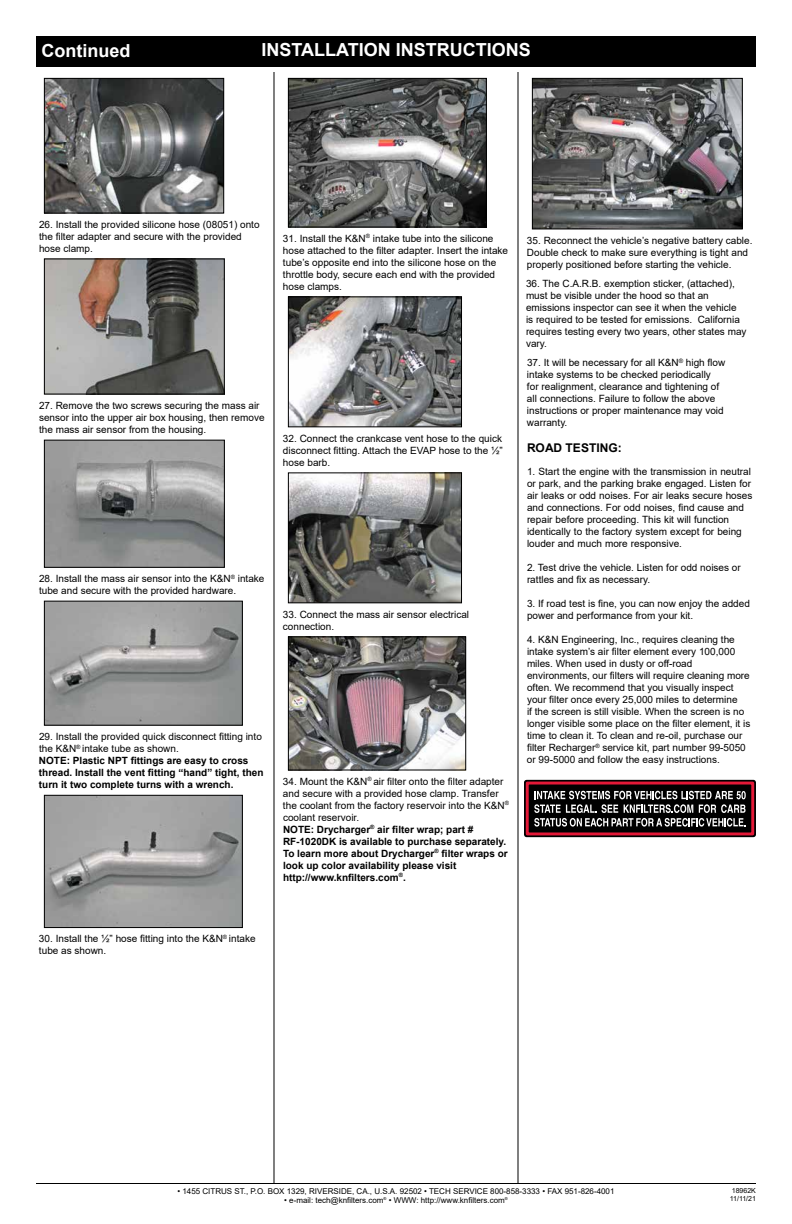
<style>
.page{position:relative;width:792px;height:1224px;background:#fff}
.page>*{position:absolute;margin:0;border:0;box-sizing:border-box;transform-origin:0 0}
.t1{font:700 18px "Arial";color:#fff}
.t2{font:700 12px "Arial";color:#000}
.t3{font:10px/12px "Arial";color:#000}
.t4{font:700 10px/12px "Arial";color:#000}
.t5{font:8px "Arial";color:#000}
.t6{font:7px/8.4px "Arial";color:#000}
.s1{font-weight:400}
</style>
<div class="page">
<div style="left:36px;top:36px;width:720px;height:31px;background:#000"></div>
<hr style="left:36px;top:1183px;width:720px;height:1px;background:#000">
<hr style="left:274px;top:72px;width:1px;height:1111px;background:#000">
<hr style="left:518px;top:72px;width:1px;height:1111px;background:#000">
<img style="left:46px;top:442px;width:177px;height:124px">
<div style="left:44px;top:440px;width:181px;height:128px;border:1px solid #000"></div>
<img style="left:46px;top:603px;width:195px;height:121px">
<div style="left:44px;top:601px;width:199px;height:125px;border:1px solid #000"></div>
<img style="left:46px;top:797px;width:195px;height:129px">
<div style="left:44px;top:795px;width:199px;height:133px;border:1px solid #000"></div>
<img style="left:290px;top:80px;width:195px;height:145px">
<div style="left:288px;top:78px;width:199px;height:149px;border:1px solid #000"></div>
<img style="left:290px;top:298px;width:170px;height:127px">
<div style="left:288px;top:296px;width:174px;height:131px;border:1px solid #000"></div>
<img style="left:290px;top:474px;width:170px;height:127px">
<div style="left:288px;top:472px;width:174px;height:131px;border:1px solid #000"></div>
<img style="left:290px;top:638px;width:174px;height:130px">
<div style="left:288px;top:636px;width:178px;height:134px;border:1px solid #000"></div>
<img style="left:534px;top:80px;width:207px;height:147px">
<div style="left:532px;top:78px;width:211px;height:151px;border:1px solid #000"></div>
<img style="left:46px;top:261px;width:177px;height:131px">
<div style="left:44px;top:259px;width:181px;height:135px;border:1px solid #000"></div>
<img style="left:46px;top:80px;width:176px;height:131px">
<div style="left:44px;top:78px;width:180px;height:135px;border:1px solid #000"></div>
<div style="left:526px;top:782px;width:228px;height:53px;background:#000"></div>
<div style="left:524px;top:780px;width:232px;height:57px;border:5px solid #000"></div>
<div style="left:526px;top:782px;width:228px;height:53px;border:3px solid #e31837"></div>
<svg style="left:534px;top:791px;width:212px;height:36px"></svg>
<h1 class="t1" style="left:42px;top:38px;width:90px">Continued</h1>
<h1 class="t1" style="left:261px;top:37px;width:271px">INSTALLATION INSTRUCTIONS</h1>
<p class="t3" style="left:39px;top:218px;width:222px">26. Install the provided silicone hose (08051) onto the filter adapter and secure with the provided hose clamp.</p>
<p class="t3" style="left:39px;top:399px;width:227px">27. Remove the two screws securing the mass air sensor into the upper air box housing, then remove the mass air sensor from the housing.</p>
<p class="t3" style="left:39px;top:572px;width:227px">28. Install the mass air sensor into the K&amp;N<sup>®</sup> intake tube and secure with the provided hardware.</p>
<p class="t4" style="left:39px;top:730px;width:226px"><span class="s1">29. Install the provided quick disconnect fitting into the K&amp;N</span><sup>®</sup> <span class="s1">intake tube as shown.<br></span>NOTE: Plastic NPT fittings are easy to cross thread. Install the vent fitting “hand” tight, then turn it two complete turns with a wrench.</p>
<p class="t3" style="left:283px;top:232px;width:227px">31. Install the K&amp;N<sup>®</sup> intake tube into the silicone hose attached to the filter adapter. Insert the intake tube’s opposite end into the silicone hose on the throttle body, secure each end with the provided hose clamps.</p>
<p class="t3" style="left:283px;top:432px;width:221px;text-align:justify">32. Connect the crankcase vent hose to the quick disconnect fitting. Attach the EVAP hose to the ½” hose barb.</p>
<p class="t3" style="left:283px;top:608px;width:188px">33. Connect the mass air sensor electrical connection.</p>
<p class="t4" style="left:283px;top:775px;width:228px"><span class="s1">34. Mount the K&amp;N</span><sup>®</sup> <span class="s1">air filter onto the filter adapter and secure with a provided hose clamp. Transfer the coolant from the factory reservoir into the K&amp;N</span><sup>® </sup><span class="s1">coolant reservoir.<br></span>NOTE: Drycharger<sup>®</sup> air filter wrap; part # RF-1020DK is available to purchase separately.<br>To learn more about Drycharger<sup>®</sup> filter wraps or look up color availability please visit http://www.knfilters.com<sup>®</sup>.</p>
<p class="t3" style="left:527px;top:234px;width:227px">35. Reconnect the vehicle’s negative battery cable.<br>Double check to make sure everything is tight and properly positioned before starting the vehicle.</p>
<p class="t3" style="left:526px;top:277px;width:222px">36. The C.A.R.B. exemption sticker, (attached), must be visible under the hood so that an emissions inspector can see it when the vehicle<br>is required to be tested for emissions. California requires testing every two years, other states may vary.</p>
<p class="t3" style="left:527px;top:357px;width:200px">37. It will be necessary for all K&amp;N<sup>®</sup> high flow intake systems to be checked periodically<br>for realignment, clearance and tightening of all connections. Failure to follow the above instructions or proper maintenance may void warranty.</p>
<p class="t2" style="left:527px;top:440px;width:96px">ROAD TESTING:</p>
<p class="t3" style="left:527px;top:465px;width:227px">1. Start the engine with the transmission in neutral or park, and the parking brake engaged. Listen for air leaks or odd noises. For air leaks secure hoses and connections. For odd noises, find cause and repair before proceeding. This kit will function identically to the factory system except for being louder and much more responsive.</p>
<p class="t3" style="left:527px;top:561px;width:215px">2. Test drive the vehicle. Listen for odd noises or rattles and fix as necessary.</p>
<p class="t3" style="left:527px;top:597px;width:224px">3. If road test is fine, you can now enjoy the added power and performance from your kit.</p>
<p class="t3" style="left:527px;top:633px;width:225px">4. K&amp;N Engineering, Inc., requires cleaning the intake system’s air filter element every 100,000 miles. When used in dusty or off-road environments, our filters will require cleaning more often. We recommend that you visually inspect your filter once every 25,000 miles to determine<br>if the screen is still visible. When the screen is no longer visible some place on the filter element, it is time to clean it. To clean and re-oil, purchase our filter Recharger<sup>®</sup> service kit, part number 99-5050 or 99-5000 and follow the easy instructions.</p>
<p class="t3" style="left:39px;top:933px;width:218px">30. Install the ½” hose fitting into the K&amp;N<sup>®</sup> intake tube as shown.</p>
<p class="t5" style="left:177px;top:1186px;width:439px">• 1455 CITRUS ST., P.O. BOX 1329, RIVERSIDE, CA., U.S.A. 92502 • TECH SERVICE 800-858-3333 • FAX 951-826-4001</p>
<p class="t5" style="left:284px;top:1195px;width:225px">• e-mail: tech@knfilters.com<sup>®</sup> • WWW: http://www.knfilters.com<sup>®</sup></p>
<p class="t6" style="left:730px;top:1186px;width:28px">18962K<br>11/11/21</p>
</div>
